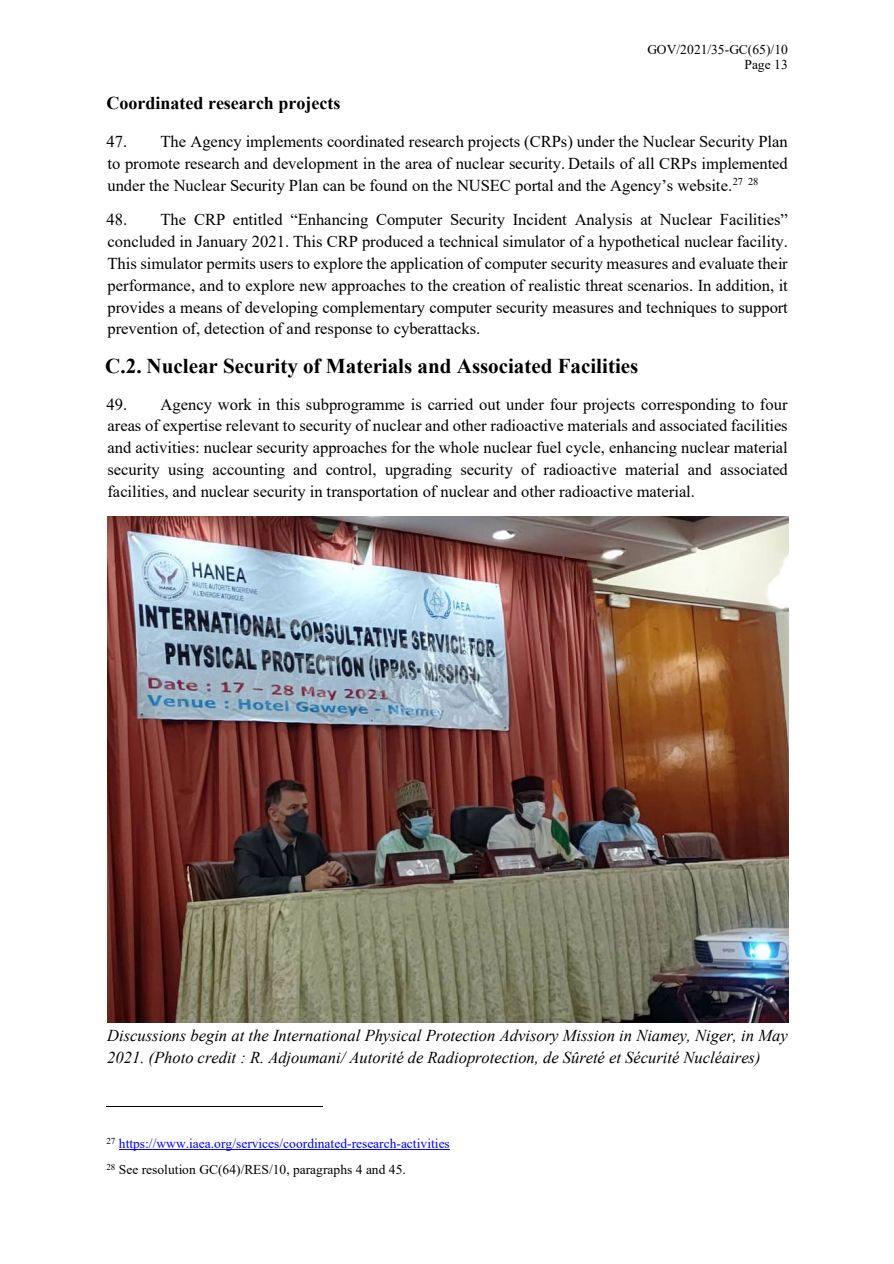
<style>
.page{position:relative;width:894px;height:1264px;background:#fff}
.page>*{position:absolute;margin:0;border:0;box-sizing:border-box;transform-origin:0 0}
.t1{font:700 21px "Times New Roman";color:#000}
.t2{font:700 18px "Times New Roman";color:#000}
.t3{font:16.5px/21.8px "Times New Roman";color:#000;text-align:justify}
.t4{font:italic 16.5px/21.8px "Times New Roman";color:#000}
.t5{font:13.5px/15.5px "Times New Roman";color:#000;text-align:right}
.t6{font:13.5px "Times New Roman";color:#00f}
</style>
<div class="page">
<hr style="left:106px;top:1105px;width:216px;height:1px;background:#000">
<hr style="left:119px;top:1149px;width:330px;height:1px;background:#00f">
<img style="left:107px;top:516px;width:681px;height:506px">
<p class="t5" style="left:647px;top:41px;width:142px">GOV/2021/35-GC(65)/10<br>Page 13</p>
<p class="t2" style="left:106px;top:90px;width:235px">Coordinated research projects</p>
<p class="t3" style="left:106px;top:130px;width:682px">47. The Agency implements coordinated research projects (CRPs) under the Nuclear Security Plan to promote research and development in the area of nuclear security. Details of all CRPs implemented under the Nuclear Security Plan can be found on the NUSEC portal and the Agency’s website.<sup>27</sup> <sup>28</sup></p>
<p class="t3" style="left:106px;top:208px;width:682px">48. The CRP entitled “Enhancing Computer Security Incident Analysis at Nuclear Facilities” concluded in January 2021. This CRP produced a technical simulator of a hypothetical nuclear facility.<br>This simulator permits users to explore the application of computer security measures and evaluate their performance, and to explore new approaches to the creation of realistic threat scenarios. In addition, it provides a means of developing complementary computer security measures and techniques to support prevention of, detection of and response to cyberattacks.</p>
<h3 class="t1" style="left:105px;top:351px;width:534px">C.2. Nuclear Security of Materials and Associated Facilities</h3>
<p class="t3" style="left:106px;top:392px;width:682px">49. Agency work in this subprogramme is carried out under four projects corresponding to four areas of expertise relevant to security of nuclear and other radioactive materials and associated facilities and activities: nuclear security approaches for the whole nuclear fuel cycle, enhancing nuclear material security using accounting and control, upgrading security of radioactive material and associated facilities, and nuclear security in transportation of nuclear and other radioactive material.</p>
<p class="t4" style="left:107px;top:1024px;width:682px">Discussions begin at the International Physical Protection Advisory Mission in Niamey, Niger, in May<br>2021. (Photo credit : R. Adjoumani/ Autorité de Radioprotection, de Sûreté et Sécurité Nucléaires)</p>
<p class="t6" style="left:106px;top:1133px;width:345px"><sup>27</sup> https://www.iaea.org/services/coordinated-research-activities</p>
<p class="t5" style="left:106px;top:1161px;width:300px"><sup>28</sup> See resolution GC(64)/RES/10, paragraphs 4 and 45.</p>
</div>
